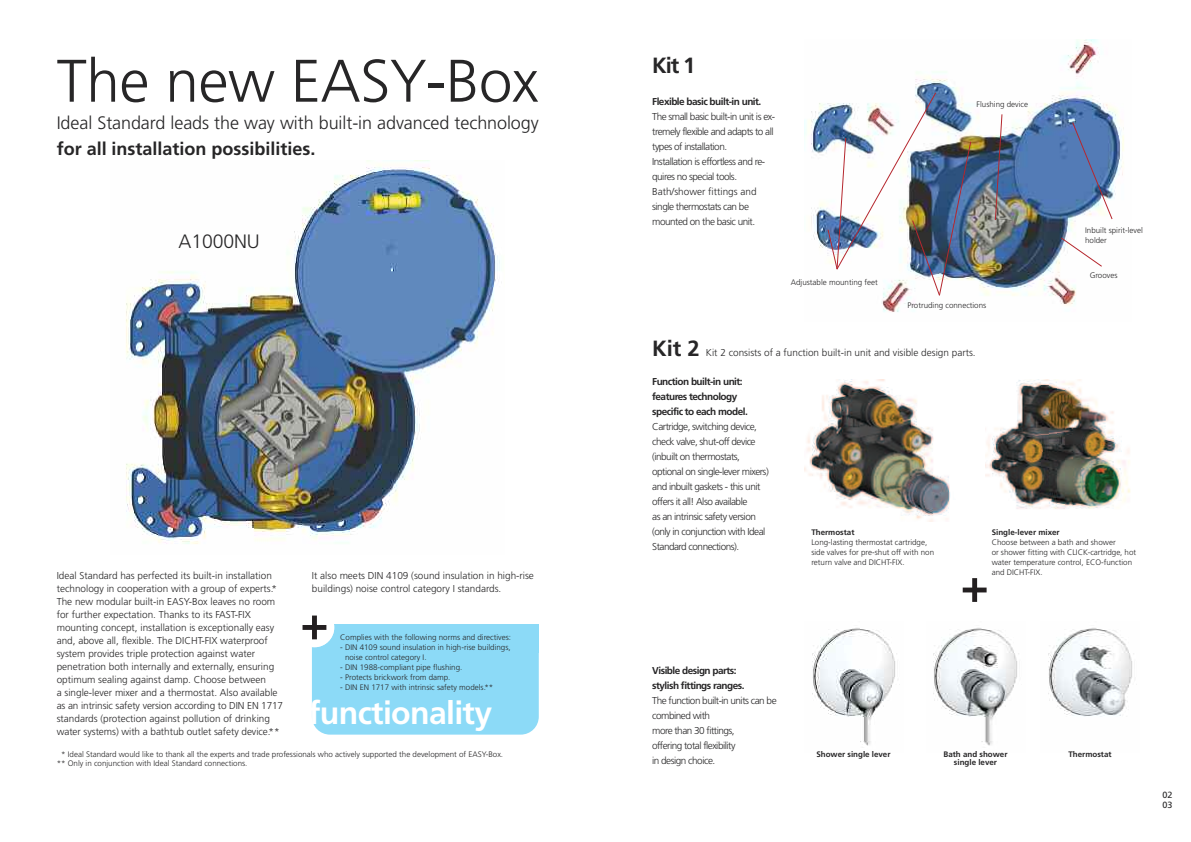
<style>
.page{position:relative;width:1191px;height:842px;background:#fff}
.page>*{position:absolute;margin:0;border:0;box-sizing:border-box;transform-origin:0 0}
.t1{font:300 60px "Frutiger";letter-spacing:-.005em;color:#272627}
.t2{font:700 32px "Frutiger";letter-spacing:-.02em;color:#fff}
.t3{font:700 22px "Frutiger";color:#272627}
.t4{font:300 19.4px "Frutiger";letter-spacing:-.005em;color:#272627}
.t5{font:300 18px "Frutiger";letter-spacing:-.005em;color:#272627}
.t6{font:700 18px "Frutiger";color:#272627}
.t7{font:300 10px/13px "Frutiger";color:#272627}
.t8{font:300 10px/15px "Frutiger";letter-spacing:-.05em;color:#272627}
.t9{font:700 10px/15px "Frutiger";letter-spacing:-.05em;color:#272627}
.t10{font:9px/10px "Frutiger";color:#272627}
.t11{font:300 8px/10px "Frutiger";color:#272627}
.t12{font:700 8px/8px "Frutiger";color:#272627;text-align:center}
.s1{color:#fff}
.s2{font-weight:700;font-size:22px}
</style>
<div class="page">
<img style="left:126px;top:160px;width:374px;height:384px">
<img style="left:804px;top:40px;width:320px;height:272px">
<img style="left:827px;top:91px;width:145px;height:206px">
<svg style="left:994px;top:113px;width:9px;height:108px"></svg>
<svg style="left:1071px;top:121px;width:42px;height:99px;background:#6a88b6"></svg>
<svg style="left:1059px;top:237px;width:44px;height:31px"></svg>
<svg style="left:962px;top:578px;width:24px;height:24px"></svg>
<img style="left:804px;top:380px;width:147px;height:141px">
<img style="left:985px;top:380px;width:146px;height:129px">
<img style="left:812px;top:628px;width:85px;height:118px">
<img style="left:933px;top:628px;width:86px;height:118px">
<img style="left:1048px;top:628px;width:86px;height:89px">
<div style="left:312px;top:625px;width:227px;height:110px;background:#8cdaf7;border-radius:18px"></div>
<div style="left:312px;top:625px;width:227px;height:28px;background:#8cdaf7"></div>
<div style="left:295px;top:608px;width:39px;height:39px;background:#fff;border-radius:50%"></div>
<svg style="left:302px;top:615px;width:24px;height:24px"></svg>
<h1 class="t1" style="left:57px;top:57px;width:483px">The new EASY-Box</h1>
<h3 class="t5" style="left:57px;top:116px;width:483px">Ideal Standard leads the way with built-in advanced technology</h3>
<h3 class="t6" style="left:57px;top:142px;width:260px">for all installation possibilities.</h3>
<h3 class="t4" style="left:179px;top:233px;width:83px">A1000NU</h3>
<p class="t7" style="left:57px;top:570px;width:228px">Ideal Standard has perfected its built-in installation technology in cooperation with a group of experts.* The new modular built-in EASY-Box leaves no room for further expectation. Thanks to its FAST-FIX mounting concept, installation is exceptionally easy and, above all, flexible. The DICHT-FIX waterproof system provides triple protection against water penetration both internally and externally, ensuring optimum sealing against damp. Choose between<br>a single-lever mixer and a thermostat. Also available as an intrinsic safety version according to DIN EN 1717 standards (protection against pollution of drinking water systems) with a bathtub outlet safety device.**</p>
<p class="t7" style="left:312px;top:570px;width:223px">It also meets DIN 4109 (sound insulation in high-rise buildings) noise control category I standards.</p>
<p class="t11" style="left:57px;top:750px;width:448px;line-height:9px"><span class="s1">*</span>* Ideal Standard would like to thank all the experts and trade professionals who actively supported the development of EASY-Box. ** Only in conjunction with Ideal Standard connections.</p>
<p class="t11" style="left:340px;top:633px;width:172px">Complies with the following norms and directives:</p>
<p class="t11" style="left:345px;top:643px;width:167px;text-indent:-5px">- DIN 4109 sound insulation in high-rise buildings, noise control category I.</p>
<p class="t11" style="left:340px;top:663px;width:124px">- DIN 1988-compliant pipe flushing.</p>
<p class="t11" style="left:340px;top:673px;width:112px">- Protects brickwork from damp.</p>
<p class="t11" style="left:340px;top:683px;width:154px">- DIN EN 1717 with intrinsic safety models.**</p>
<h2 class="t2" style="left:308px;top:700px;width:186px">functionality</h2>
<h3 class="t3" style="left:652px;top:57px;width:45px">Kit 1</h3>
<p class="t9" style="left:652px;top:95px;width:111px">Flexible basic built-in unit.</p>
<p class="t8" style="left:652px;top:110px;width:124px">The small basic built-in unit is ex&shy;tremely flexible and adapts to all types of installation.<br>Installation is effortless and re&shy;quires no special tools.<br>Bath/shower fittings and single thermostats can be mounted on the basic unit.</p>
<p class="t11" style="left:791px;top:277px;width:89px">Adjustable mounting feet</p>
<p class="t11" style="left:976px;top:100px;width:53px">Flushing device</p>
<p class="t11" style="left:907px;top:301px;width:80px">Protruding connections</p>
<p class="t7" style="left:652px;top:347px;width:325px"><span class="s2">Kit 2</span> Kit 2 consists of a function built-in unit and visible design parts.</p>
<p class="t11" style="left:1085px;top:226px;width:59px">Inbuilt spirit-level holder</p>
<p class="t11" style="left:1089px;top:271px;width:29px">Grooves</p>
<p class="t9" style="left:652px;top:375px;width:97px">Function built-in unit: features technology specific to each model.</p>
<p class="t8" style="left:652px;top:420px;width:118px">Cartridge, switching device, check valve, shut-off device (inbuilt on thermostats, optional on single-lever mixers) and inbuilt gaskets - this unit offers it all! Also available<br>as an intrinsic safety version (only in conjunction with Ideal<br>Standard connections).</p>
<p class="t12" style="left:811px;top:529px;width:45px">Thermostat</p>
<p class="t11" style="left:811px;top:538px;width:124px">Long-lasting thermostat cartridge, side valves for pre-shut off with non return valve and DICHT-FIX.</p>
<p class="t12" style="left:991px;top:529px;width:69px">Single-lever mixer</p>
<p class="t11" style="left:991px;top:538px;width:146px">Choose between a bath and shower<br>or shower fitting with CLICK-cartridge, hot water temperature control, ECO-function and DICHT-FIX.</p>
<p class="t9" style="left:652px;top:664px;width:94px">Visible design parts: stylish fittings ranges.</p>
<p class="t8" style="left:652px;top:694px;width:126px">The function built-in units can be combined with<br>more than 30 fittings,<br>offering total flexibility<br>in design choice.</p>
<p class="t12" style="left:816px;top:751px;width:76px">Shower single lever</p>
<p class="t12" style="left:943px;top:751px;width:65px">Bath and shower single lever</p>
<p class="t12" style="left:1068px;top:751px;width:45px">Thermostat</p>
<p class="t10" style="left:1162px;top:790px;width:11px">02<br>03</p>
</div>
